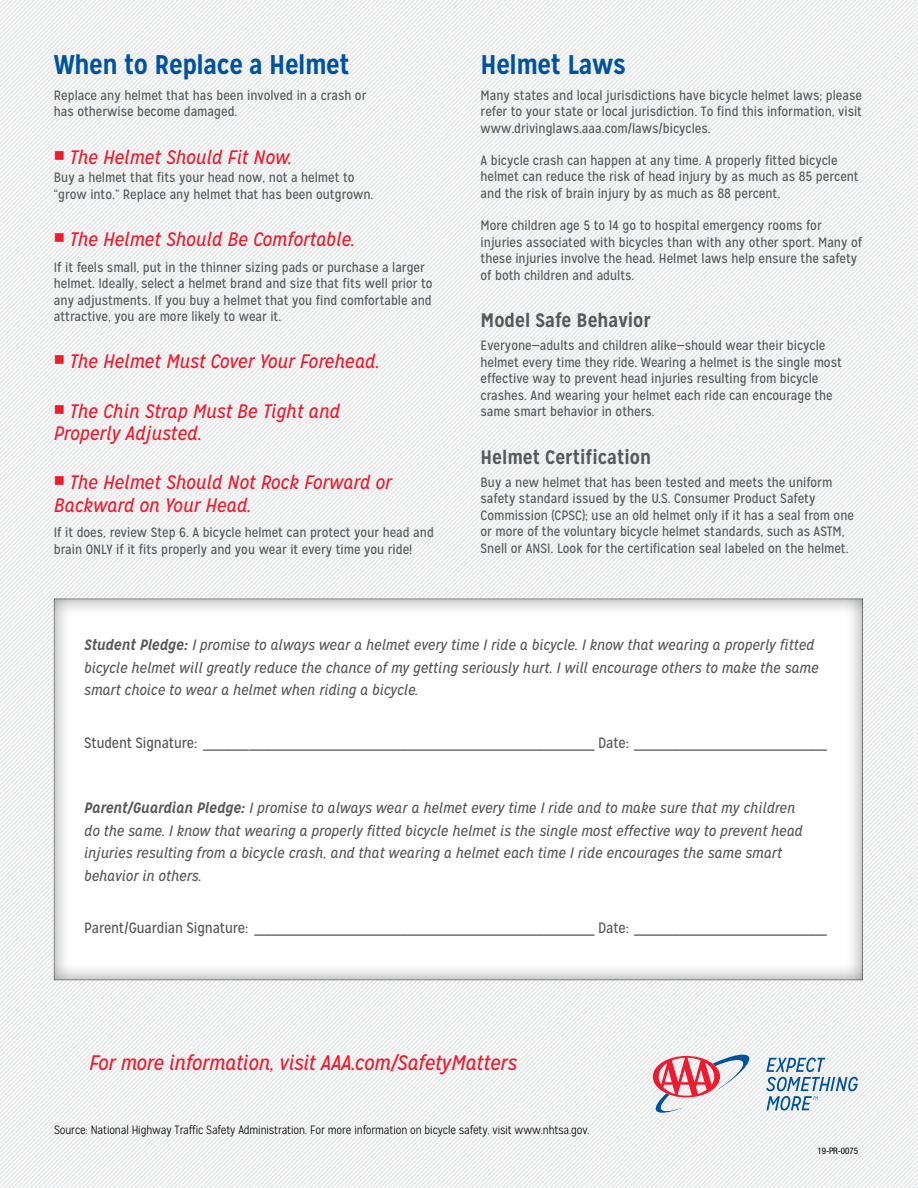
<style>
.page{position:relative;width:918px;height:1188px;background:#fff}
.page>*{position:absolute;margin:0;border:0;box-sizing:border-box;transform-origin:0 0}
.t1{font:700 27px "Mission Gothic";letter-spacing:-.015em;color:#00529c}
.t2{font:italic 21px "Mission Gothic";letter-spacing:-.01em;color:#ed1c2e}
.t3{font:italic 19.5px/22.5px "Mission Gothic";color:#ed1c2e}
.t4{font:700 19.5px "Mission Gothic";color:#58595b}
.t5{font:italic 15px/22.5px "Mission Gothic";color:#58595b}
.t6{font:15px "Mission Gothic";letter-spacing:-.01em;color:#58595b}
.t7{font:13.5px/16.5px "Mission Gothic";color:#58595b}
.t8{font:300 12px "Mission Gothic";letter-spacing:-.01em;color:#000}
.t9{font:condensed 9px "Helvetica Neue LT Std";letter-spacing:-.01em;color:#000}
.s1{font-weight:700}
</style>
<div class="page">
<img style="left:0;top:0;width:918px;height:1188px">
<div style="left:49px;top:592px;width:814px;height:390px;background:#58595b;opacity:.76"></div>
<svg style="left:653px;top:1052px;width:99px;height:62px"></svg>
<svg style="left:766px;top:1058px;width:92px;height:53px"></svg>
<h1 class="t1" style="left:54px;top:48px;width:297px">When to Replace a Helmet</h1>
<p class="t7" style="left:54px;top:87px;width:314px">Replace any helmet that has been involved in a crash or has otherwise become damaged.</p>
<h3 class="t3" style="left:54px;top:146px;width:239px">■ The Helmet Should Fit Now.</h3>
<p class="t7" style="left:54px;top:169px;width:321px">Buy a helmet that fits your head now, not a helmet to “grow into.” Replace any helmet that has been outgrown.</p>
<h3 class="t3" style="left:54px;top:228px;width:303px">■ The Helmet Should Be Comfortable.</h3>
<p class="t7" style="left:54px;top:259px;width:380px">If it feels small, put in the thinner sizing pads or purchase a larger helmet. Ideally, select a helmet brand and size that fits well prior to any adjustments. If you buy a helmet that you find comfortable and attractive, you are more likely to wear it.</p>
<h3 class="t3" style="left:54px;top:351px;width:327px">■ The Helmet Must Cover Your Forehead.</h3>
<h3 class="t3" style="left:54px;top:400px;width:288px">■ The Chin Strap Must Be Tight and<br>Properly Adjusted.</h3>
<h3 class="t3" style="left:54px;top:471px;width:340px">■ The Helmet Should Not Rock Forward or<br>Backward on Your Head.</h3>
<p class="t7" style="left:54px;top:524px;width:382px">If it does, review Step 6. A bicycle helmet can protect your head and brain ONLY if it fits properly and you wear it every time you ride!</p>
<h1 class="t1" style="left:481px;top:48px;width:147px">Helmet Laws</h1>
<p class="t7" style="left:481px;top:87px;width:383px;text-align:justify">Many states and local jurisdictions have bicycle helmet laws; please refer to your state or local jurisdiction. To find this information, visit www.drivinglaws.aaa.com/laws/bicycles.</p>
<p class="t7" style="left:481px;top:152px;width:380px">A bicycle crash can happen at any time. A properly fitted bicycle helmet can reduce the risk of head injury by as much as 85 percent and the risk of brain injury by as much as 88 percent.</p>
<p class="t7" style="left:481px;top:217px;width:383px">More children age 5 to 14 go to hospital emergency rooms for injuries associated with bicycles than with any other sport. Many of these injuries involve the head. Helmet laws help ensure the safety of both children and adults.</p>
<h3 class="t4" style="left:481px;top:308px;width:172px">Model Safe Behavior</h3>
<p class="t7" style="left:481px;top:337px;width:363px">Everyone—adults and children alike—should wear their bicycle helmet every time they ride. Wearing a helmet is the single most effective way to prevent head injuries resulting from bicycle crashes. And wearing your helmet each ride can encourage the same smart behavior in others.</p>
<h3 class="t4" style="left:481px;top:445px;width:172px">Helmet Certification</h3>
<p class="t7" style="left:481px;top:474px;width:375px">Buy a new helmet that has been tested and meets the uniform safety standard issued by the U.S. Consumer Product Safety Commission (CPSC); use an old helmet only if it has a seal from one or more of the voluntary bicycle helmet standards, such as ASTM, Snell or ANSI. Look for the certification seal labeled on the helmet.</p>
<p class="t5" style="left:84px;top:634px;width:736px"><span class="s1">Student Pledge:</span> I promise to always wear a helmet every time I ride a bicycle. I know that wearing a properly fitted bicycle helmet will greatly reduce the chance of my getting seriously hurt. I will encourage others to make the same smart choice to wear a helmet when riding a bicycle.</p>
<p class="t6" style="left:84px;top:734px;width:744px">Student Signature: _____________________________________________________________________ Date: __________________________________</p>
<p class="t5" style="left:84px;top:797px;width:720px"><span class="s1">Parent/Guardian Pledge:</span> I promise to always wear a helmet every time I ride and to make sure that my children do the same. I know that wearing a properly fitted bicycle helmet is the single most effective way to prevent head injuries resulting from a bicycle crash, and that wearing a helmet each time I ride encourages the same smart behavior in others.</p>
<p class="t6" style="left:84px;top:919px;width:744px">Parent/Guardian Signature: ____________________________________________________________ Date: __________________________________</p>
<h2 class="t2" style="left:89px;top:1050px;width:429px">For more information, visit AAA.com/SafetyMatters</h2>
<p class="t8" style="left:54px;top:1123px;width:537px">Source: National Highway Traffic Safety Administration. For more information on bicycle safety, visit www.nhtsa.gov.</p>
<p class="t9" style="left:818px;top:1145px;width:42px">19-PR-0075</p>
</div>
